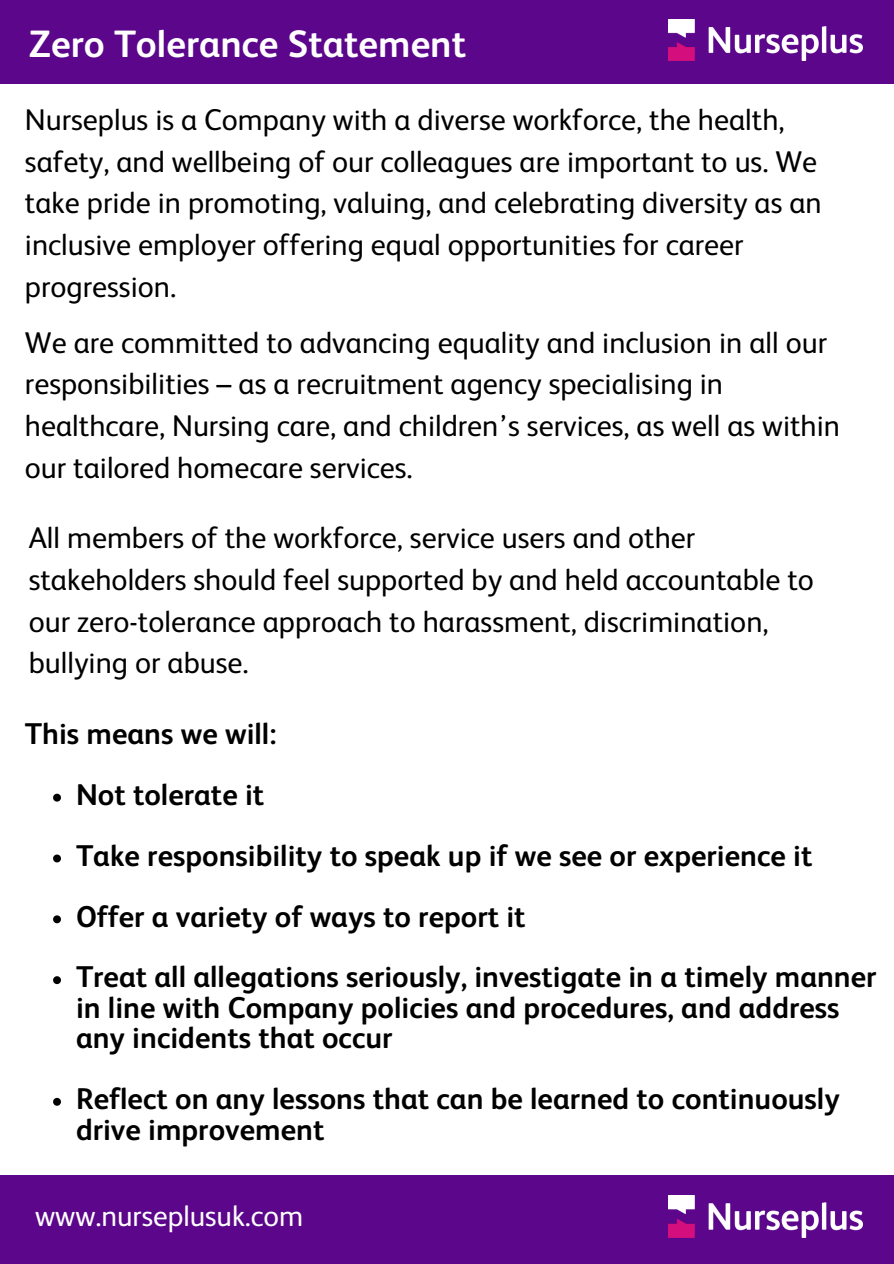
<style>
.page{position:relative;width:894px;height:1264px;background:#fff}
.page>*{position:absolute;margin:0;border:0;box-sizing:border-box;transform-origin:0 0}
.t1{font:700 38.1px "FS Albert";color:#fff}
.t2{font:30px/41.7px "FS Albert";color:#000}
.t3{font:700 30px/30.5px "FS Albert";color:#000}
.t4{font:29.1px "FS Albert";color:#fff}
</style>
<div class="page">
<div style="left:0;top:0;width:893px;height:84px;background:#5c068c"></div>
<img style="left:668px;top:19px;width:194px;height:42px">
<div style="left:0;top:1175px;width:893px;height:88px;background:#5c068c"></div>
<img style="left:668px;top:1195px;width:194px;height:42px">
<svg style="left:53px;top:793px;width:8px;height:8px"></svg>
<svg style="left:53px;top:854px;width:8px;height:8px"></svg>
<svg style="left:53px;top:915px;width:8px;height:8px"></svg>
<svg style="left:53px;top:976px;width:8px;height:8px"></svg>
<svg style="left:53px;top:1097px;width:8px;height:8px"></svg>
<p class="t1" style="left:29px;top:28px;width:439px">Zero Tolerance Statement</p>
<p class="t2" style="left:25px;top:101px;width:798px">Nurseplus is a Company with a diverse workforce, the health, safety, and wellbeing of our colleagues are important to us. We take pride in promoting, valuing, and celebrating diversity as an inclusive employer offering equal opportunities for career progression.</p>
<p class="t2" style="left:25px;top:324px;width:816px">We are committed to advancing equality and inclusion in all our responsibilities – as a recruitment agency specialising in healthcare, Nursing care, and children’s services, as well as within our tailored homecare services.</p>
<p class="t2" style="left:29px;top:519px;width:786px">All members of the workforce, service users and other stakeholders should feel supported by and held accountable to our zero-tolerance approach to harassment, discrimination, bullying or abuse.</p>
<p class="t3" style="left:25px;top:720px;width:253px">This means we will:</p>
<p class="t3" style="left:76px;top:781px;width:190px">Not tolerate it</p>
<p class="t3" style="left:76px;top:842px;width:737px">Take responsibility to speak up if we see or experience it</p>
<p class="t3" style="left:76px;top:903px;width:451px">Offer a variety of ways to report it</p>
<p class="t3" style="left:76px;top:964px;width:802px">Treat all allegations seriously, investigate in a timely manner in line with Company policies and procedures, and address any incidents that occur</p>
<p class="t3" style="left:76px;top:1085px;width:765px">Reflect on any lessons that can be learned to continuously drive improvement</p>
<p class="t4" style="left:35px;top:1203px;width:269px">www.nurseplusuk.com</p>
</div>
